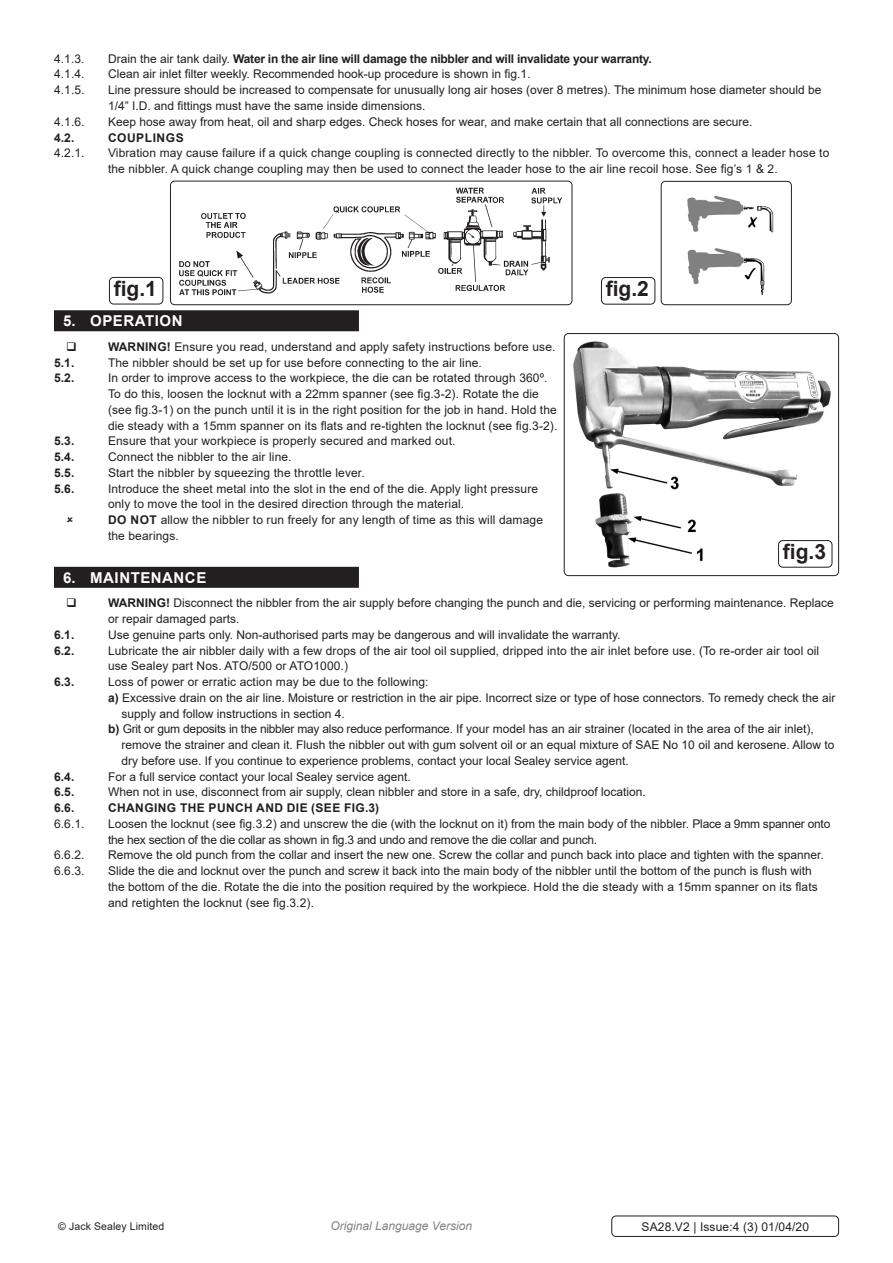
<style>
.page{position:relative;width:893px;height:1263px;background:#fff}
.page>*{position:absolute;margin:0;border:0;box-sizing:border-box;transform-origin:0 0}
.t1{font:700 21px "Arial";color:#231f20}
.t2{font:700 15px "Arial";letter-spacing:.035em;color:#fff}
.Body{font:12px/15.8px "Arial";color:#231f20}
.Body-2{font:12px/15.8px "Arial";letter-spacing:-.02em;color:#231f20}
.t3{font:700 12px "Arial";letter-spacing:-.02em;color:#231f20}
.t4{font:700 12px "Arial";letter-spacing:.035em;color:#231f20}
.Body__Footer{font:12px "Arial";letter-spacing:.01em;color:#231f20}
.t5{font:italic 12px "Arial";color:#808285}
.t6{font:700 12px "Arial";letter-spacing:.045em;color:#231f20}
.Body__Justified__7pt{font:10.5px "Arial";letter-spacing:.01em;color:#231f20}
.s1{font-weight:400}
.s2{font-weight:700}
</style>
<div class="page">
<div style="left:54px;top:310px;width:305px;height:21px;background:#231f20"></div>
<div style="left:54px;top:567px;width:305px;height:21px;background:#231f20"></div>
<img style="left:573px;top:341px;width:260px;height:227px">
<div style="left:564px;top:333px;width:275px;height:243px;border:1px solid #231f20;border-radius:4px"></div>
<img style="left:170px;top:181px;width:402px;height:115px">
<div style="left:170px;top:181px;width:402px;height:124px;border:1px solid #231f20;border-radius:4px"></div>
<div style="left:109px;top:277px;width:54px;height:27px;border:1px solid #231f20;border-radius:4px"></div>
<img style="left:687px;top:195px;width:87px;height:100px">
<div style="left:661px;top:181px;width:131px;height:124px;border:1px solid #231f20;border-radius:4px"></div>
<div style="left:601px;top:277px;width:54px;height:28px;border:1px solid #231f20;border-radius:4px"></div>
<div style="left:778px;top:541px;width:54px;height:26px;background:#fff;border-radius:4px"></div>
<div style="left:778px;top:540px;width:54px;height:28px;border:1px solid #231f20;border-radius:4px"></div>
<div style="left:611px;top:1215px;width:228px;height:22px;border:1px solid #231f20;border-radius:4px"></div>
<p class="Body" style="left:54px;top:51px;width:32px">4.1.3.</p>
<p class="t3" style="left:108px;top:50px;width:545px"><span class="s1">Drain the air tank daily.</span> Water in the air line will damage the nibbler and will invalidate your warranty.</p>
<p class="Body" style="left:54px;top:66px;width:32px">4.1.4.</p>
<p class="Body" style="left:108px;top:66px;width:424px">Clean air inlet filter weekly. Recommended hook-up procedure is shown in fig.1.</p>
<p class="Body" style="left:54px;top:82px;width:32px">4.1.5.</p>
<p class="Body" style="left:108px;top:82px;width:715px">Line pressure should be increased to compensate for unusually long air hoses (over 8 metres). The minimum hose diameter should be<br>1/4” I.D. and fittings must have the same inside dimensions.</p>
<p class="Body" style="left:54px;top:114px;width:32px">4.1.6.</p>
<p class="Body" style="left:108px;top:114px;width:646px">Keep hose away from heat, oil and sharp edges. Check hoses for wear, and make certain that all connections are secure.</p>
<p class="t3" style="left:54px;top:129px;width:22px">4.2.</p>
<p class="t6" style="left:108px;top:129px;width:77px">COUPLINGS</p>
<p class="Body" style="left:54px;top:145px;width:32px">4.2.1.</p>
<p class="Body" style="left:108px;top:145px;width:723px">Vibration may cause failure if a quick change coupling is connected directly to the nibbler. To overcome this, connect a leader hose to the nibbler. A quick change coupling may then be used to connect the leader hose to the air line recoil hose. See fig’s 1 &amp; 2.</p>
<p class="t1" style="left:114px;top:274px;width:45px">fig.1</p>
<p class="t1" style="left:606px;top:274px;width:45px">fig.2</p>
<p class="t2" style="left:63px;top:310px;width:121px">5. OPERATION</p>
<p class="Body" style="left:108px;top:339px;width:449px"><span class="s2">WARNING!</span> Ensure you read, understand and apply safety instructions before use.</p>
<p class="t3" style="left:54px;top:354px;width:22px">5.1.</p>
<p class="Body" style="left:108px;top:354px;width:375px">The nibbler should be set up for use before connecting to the air line.</p>
<p class="t3" style="left:54px;top:370px;width:22px">5.2.</p>
<p class="Body" style="left:108px;top:370px;width:441px">In order to improve access to the workpiece, the die can be rotated through 360º.</p>
<p class="Body" style="left:108px;top:386px;width:451px">To do this, loosen the locknut with a 22mm spanner (see fig.3-2). Rotate the die (see fig.3-1) on the punch until it is in the right position for the job in hand. Hold the die steady with a 15mm spanner on its flats and re-tighten the locknut (see fig.3-2).</p>
<p class="t3" style="left:54px;top:433px;width:22px">5.3.</p>
<p class="Body" style="left:108px;top:433px;width:349px">Ensure that your workpiece is properly secured and marked out.</p>
<p class="t3" style="left:54px;top:448px;width:22px">5.4.</p>
<p class="Body" style="left:108px;top:449px;width:185px">Connect the nibbler to the air line.</p>
<p class="t3" style="left:54px;top:464px;width:22px">5.5.</p>
<p class="Body" style="left:108px;top:465px;width:258px">Start the nibbler by squeezing the throttle lever.</p>
<p class="t3" style="left:54px;top:480px;width:22px">5.6.</p>
<p class="Body" style="left:108px;top:480px;width:432px">Introduce the sheet metal into the slot in the end of the die. Apply light pressure</p>
<p class="Body" style="left:108px;top:496px;width:358px">only to move the tool in the desired direction through the material.</p>
<p class="Body" style="left:108px;top:512px;width:436px"><span class="s2">DO NOT</span> allow the nibbler to run freely for any length of time as this will damage</p>
<p class="Body" style="left:108px;top:528px;width:72px">the bearings.</p>
<p class="t2" style="left:63px;top:567px;width:145px">6. MAINTENANCE</p>
<p class="Body" style="left:108px;top:595px;width:727px"><span class="s2">WARNING!</span> Disconnect the nibbler from the air supply before changing the punch and die, servicing or performing maintenance. Replace or repair damaged parts.</p>
<p class="t3" style="left:54px;top:626px;width:22px">6.1.</p>
<p class="Body" style="left:108px;top:627px;width:514px">Use genuine parts only. Non-authorised parts may be dangerous and will invalidate the warranty.</p>
<p class="t3" style="left:54px;top:642px;width:22px">6.2.</p>
<p class="Body" style="left:108px;top:642px;width:713px">Lubricate the air nibbler daily with a few drops of the air tool oil supplied, dripped into the air inlet before use. (To re-order air tool oil use Sealey part Nos. ATO/500 or ATO1000.)</p>
<p class="t3" style="left:54px;top:673px;width:22px">6.3.</p>
<p class="Body" style="left:108px;top:674px;width:322px">Loss of power or erratic action may be due to the following:</p>
<p class="Body" style="left:121px;top:690px;width:716px;text-indent:-13px"><span class="s2">a)</span> Excessive drain on the air line. Moisture or restriction in the air pipe. Incorrect size or type of hose connectors. To remedy check the air supply and follow instructions in section 4.</p>
<p class="Body" style="left:121px;top:721px;width:715px;text-indent:-13px"><span class="s2">b)</span> Grit or gum deposits in the nibbler may also reduce performance. If your model has an air strainer (located in the area of the air inlet), remove the strainer and clean it. Flush the nibbler out with gum solvent oil or an equal mixture of SAE No 10 oil and kerosene. Allow to dry before use. If you continue to experience problems, contact your local Sealey service agent.</p>
<p class="t3" style="left:54px;top:768px;width:22px">6.4.</p>
<p class="Body" style="left:108px;top:768px;width:304px">For a full service contact your local Sealey service agent.</p>
<p class="t3" style="left:54px;top:784px;width:22px">6.5.</p>
<p class="Body" style="left:108px;top:784px;width:539px">When not in use, disconnect from air supply, clean nibbler and store in a safe, dry, childproof location.</p>
<p class="t3" style="left:54px;top:799px;width:22px">6.6.</p>
<p class="t4" style="left:108px;top:799px;width:273px">CHANGING THE PUNCH AND DIE (SEE FIG.3)</p>
<p class="Body" style="left:54px;top:816px;width:32px">6.6.1.</p>
<p class="Body-2" style="left:108px;top:816px;width:724px">Loosen the locknut (see fig.3.2) and unscrew the die (with the locknut on it) from the main body of the nibbler. Place a 9mm spanner onto the hex section of the die collar as shown in fig.3 and undo and remove the die collar and punch.</p>
<p class="Body" style="left:54px;top:847px;width:32px">6.6.2.</p>
<p class="Body" style="left:108px;top:847px;width:717px">Remove the old punch from the collar and insert the new one. Screw the collar and punch back into place and tighten with the spanner.</p>
<p class="Body" style="left:54px;top:863px;width:32px">6.6.3.</p>
<p class="Body" style="left:108px;top:863px;width:711px">Slide the die and locknut over the punch and screw it back into the main body of the nibbler until the bottom of the punch is flush with the bottom of the die. Rotate the die into the position required by the workpiece. Hold the die steady with a 15mm spanner on its flats and retighten the locknut (see fig.3.2).</p>
<p class="t1" style="left:783px;top:537px;width:45px">fig.3</p>
<p class="Body__Justified__7pt" style="left:58px;top:1219px;width:108px">© Jack Sealey Limited</p>
<p class="t5" style="left:330px;top:1218px;width:143px">Original Language Version</p>
<p class="Body__Footer" style="left:641px;top:1218px;width:169px">SA28.V2 | Issue:4 (3) 01/04/20</p>
</div>
